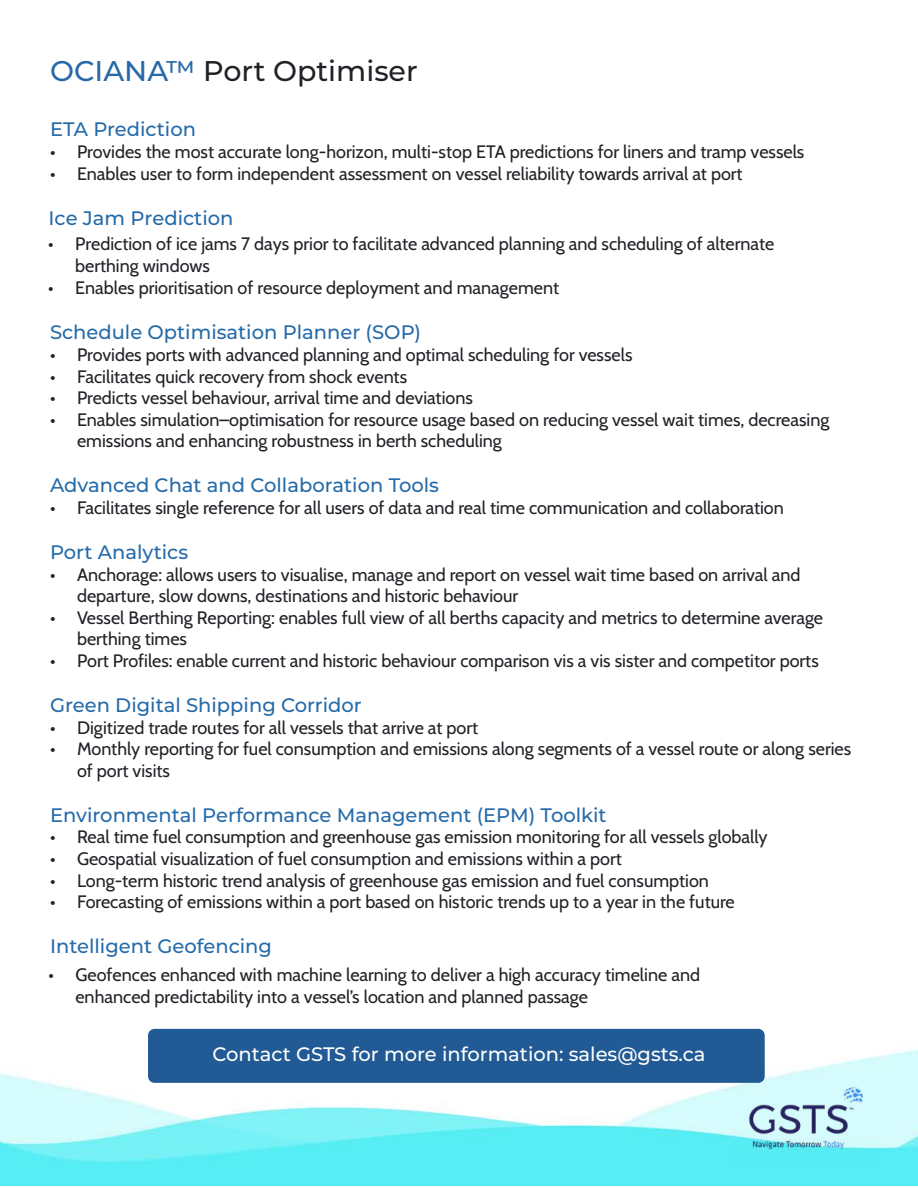
<style>
.page{position:relative;width:918px;height:1188px;background:#fff}
.page>*{position:absolute;margin:0;border:0;box-sizing:border-box;transform-origin:0 0}
.t1{font:500 28.5px "Montserrat";color:#212127}
.t2{font:500 19.5px "Montserrat";color:#256aa9}
.t3{font:500 19.5px "Montserrat";color:#fff}
.t4{font:18px/21.6px "Cabin";color:#212127}
.s1{color:#2769a8}
</style>
<div class="page">
<img style="left:0;top:1028px;width:918px;height:158px">
<div style="left:148px;top:1029px;width:617px;height:54px;background:#215a94;border-radius:6px"></div>
<img style="left:731px;top:1071px;width:150px;height:95px">
<h1 class="t1" style="left:50px;top:51px;width:369px"><span class="s1">OCIANA™</span> Port Optimiser</h1>
<p class="t2" style="left:50px;top:116px;width:147px">ETA Prediction</p>
<p class="t4" style="left:50px;top:140px;width:756px">• Provides the most accurate long-horizon, multi-stop ETA predictions for liners and tramp vessels</p>
<p class="t4" style="left:50px;top:161px;width:694px">• Enables user to form independent assessment on vessel reliability towards arrival at port</p>
<p class="t2" style="left:49px;top:205px;width:186px">Ice Jam Prediction</p>
<p class="t4" style="left:75px;top:232px;width:701px;text-indent:-27px">• Prediction of ice jams 7 days prior to facilitate advanced planning and scheduling of alternate berthing windows</p>
<p class="t4" style="left:48px;top:275px;width:512px">• Enables prioritisation of resource deployment and management</p>
<p class="t2" style="left:50px;top:319px;width:373px">Schedule Optimisation Planner (SOP)</p>
<p class="t4" style="left:50px;top:343px;width:584px">• Provides ports with advanced planning and optimal scheduling for vessels</p>
<p class="t4" style="left:50px;top:364px;width:359px">• Facilitates quick recovery from shock events</p>
<p class="t4" style="left:50px;top:386px;width:424px">• Predicts vessel behaviour, arrival time and deviations</p>
<p class="t4" style="left:77px;top:408px;width:754px;text-indent:-27px">• Enables simulation–optimisation for resource usage based on reducing vessel wait times, decreasing emissions and enhancing robustness in berth scheduling</p>
<p class="t2" style="left:50px;top:472px;width:390px">Advanced Chat and Collaboration Tools</p>
<p class="t4" style="left:50px;top:496px;width:735px">• Facilitates single reference for all users of data and real time communication and collaboration</p>
<p class="t2" style="left:50px;top:538px;width:140px">Port Analytics</p>
<p class="t4" style="left:77px;top:562px;width:725px;text-indent:-27px">• Anchorage: allows users to visualise, manage and report on vessel wait time based on arrival and departure, slow downs, destinations and historic behaviour</p>
<p class="t4" style="left:77px;top:606px;width:748px;text-indent:-27px">• Vessel Berthing Reporting: enables full view of all berths capacity and metrics to determine average berthing times</p>
<p class="t4" style="left:50px;top:649px;width:770px">• Port Profiles: enable current and historic behaviour comparison vis a vis sister and competitor ports</p>
<p class="t2" style="left:50px;top:691px;width:313px">Green Digital Shipping Corridor</p>
<p class="t4" style="left:50px;top:715px;width:430px">• Digitized trade routes for all vessels that arrive at port</p>
<p class="t4" style="left:77px;top:737px;width:776px;text-indent:-27px">• Monthly reporting for fuel consumption and emissions along segments of a vessel route or along series of port visits</p>
<p class="t2" style="left:50px;top:801px;width:558px">Environmental Performance Management (EPM) Toolkit</p>
<p class="t4" style="left:50px;top:825px;width:719px">• Real time fuel consumption and greenhouse gas emission monitoring for all vessels globally</p>
<p class="t4" style="left:50px;top:847px;width:573px">• Geospatial visualization of fuel consumption and emissions within a port</p>
<p class="t4" style="left:50px;top:868px;width:660px">• Long-term historic trend analysis of greenhouse gas emission and fuel consumption</p>
<p class="t4" style="left:50px;top:890px;width:686px">• Forecasting of emissions within a port based on historic trends up to a year in the future</p>
<p class="t2" style="left:50px;top:933px;width:224px">Intelligent Geofencing</p>
<p class="t4" style="left:75px;top:963px;width:626px;text-indent:-27px">• Geofences enhanced with machine learning to deliver a high accuracy timeline and enhanced predictability into a vessel’s location and planned passage</p>
<p class="t3" style="left:212px;top:1040px;width:495px">Contact GSTS for more information: sales@gsts.ca</p>
</div>
